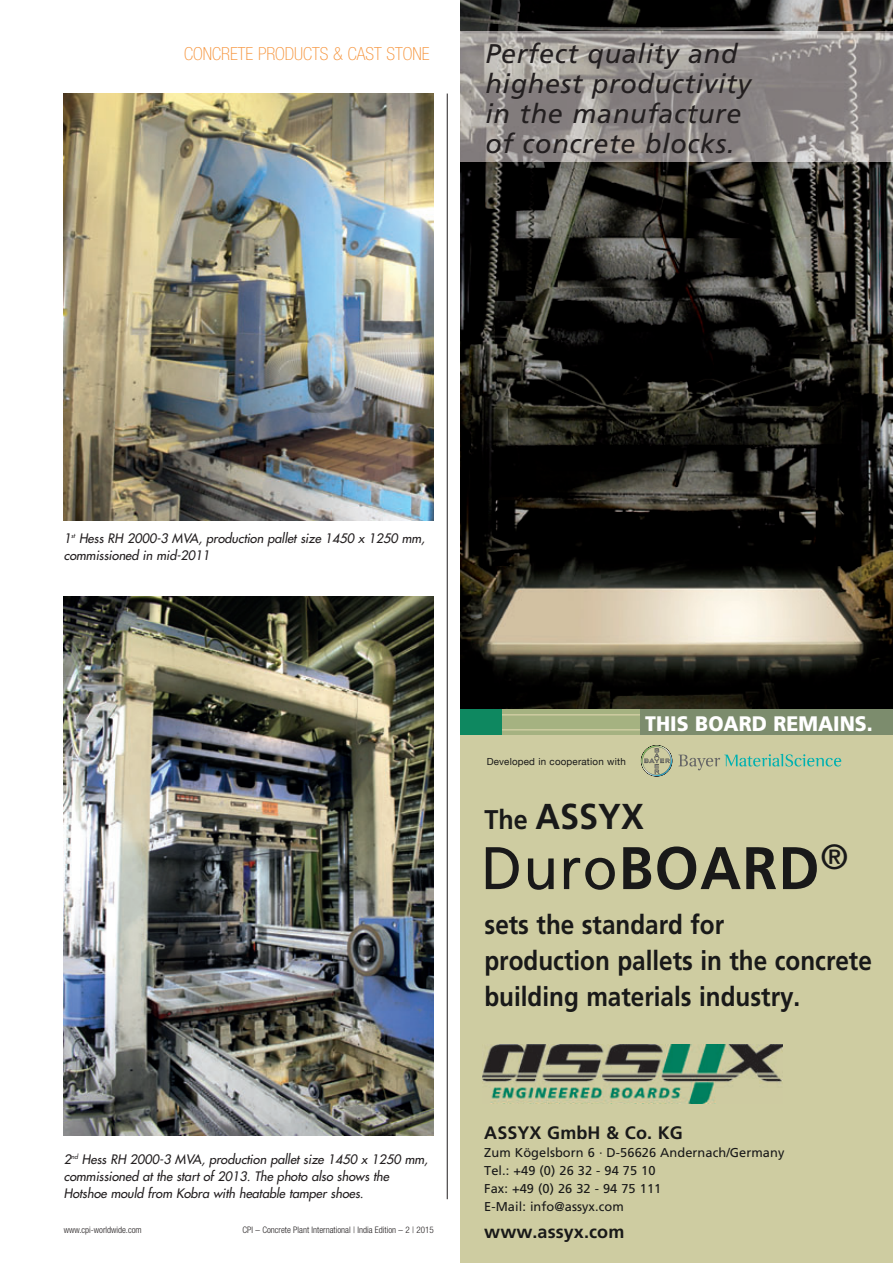
<style>
.page{position:relative;width:893px;height:1263px;background:#fff}
.page>*{position:absolute;margin:0;border:0;box-sizing:border-box;transform-origin:0 0}
.t1{font:700 60px "Frutiger";letter-spacing:.02em;color:#191919;scale:.95 1}
.t2{font:700 36px "Frutiger";color:#191919;scale:.95 1}
.t3{font:700 27px/36px "Frutiger";color:#191919;scale:.9 1}
.t4{font:italic 27px/30px "Frutiger";letter-spacing:.025em;color:#231f20}
.t5{font:900 21px "Frutiger";color:#fff;scale:.93 1}
.t6{font:700 18px "Frutiger";letter-spacing:.005em;color:#191919}
.t7{font:100 condensed 18px "Helvetica Neue";color:#f69238}
.t8{font:12.9px/18px "Frutiger";letter-spacing:.005em;color:#191919}
.t9{font:italic 12.75px/17.2px "Futura";color:#231f20}
.t10{font:9.75px "Helvetica Neue";letter-spacing:.02em;color:#191919}
.t11{font:300 condensed 9px "Helvetica Neue";color:#231f20}
.s1{font-size:27px}
.s2{font-weight:400}
</style>
<div class="page">
<div style="left:460px;top:730px;width:433px;height:533px;background:#cecca1"></div>
<img style="left:460px;top:0;width:433px;height:710px">
<svg style="left:641px;top:745px;width:31px;height:31px"></svg>
<svg style="left:678px;top:754px;width:163px;height:16px"></svg>
<img style="left:483px;top:1045px;width:299px;height:58px">
<div style="left:501px;top:710px;width:139px;height:25px;background:#a5b281"></div>
<hr style="left:501px;top:714px;width:139px;height:1px;background:#cecca1">
<hr style="left:501px;top:729px;width:139px;height:1px;background:#cecca1">
<div style="left:460px;top:710px;width:42px;height:25px;background:#0e8860"></div>
<div style="left:640px;top:710px;width:253px;height:25px;background:#7c8c6d"></div>
<img style="left:460px;top:31px;width:433px;height:130px">
<img style="left:64px;top:597px;width:370px;height:539px">
<img style="left:64px;top:94px;width:370px;height:427px">
<hr style="left:447px;top:94px;width:1px;height:1105px;background:#231f20">
<h3 class="t7" style="left:184px;top:43px;width:247px">CONCRETE PRODUCTS &amp; CAST STONE</h3>
<h3 class="t4" style="left:485px;top:38px;width:267px">Perfect quality and highest productivity in the manufacture of concrete blocks.</h3>
<p class="t9" style="left:64px;top:529px;width:365px">1<sup>st</sup> Hess RH 2000-3 MVA, production pallet size 1450 x 1250 mm, commissioned in mid-2011</p>
<p class="t9" style="left:64px;top:1150px;width:368px">2<sup>nd</sup> Hess RH 2000-3 MVA, production pallet size 1450 x 1250 mm, commissioned at the start of 2013. The photo also shows the<br>Hotshoe mould from Kobra with heatable tamper shoes.</p>
<p class="t11" style="left:64px;top:1224px;width:79px">www.cpi-worldwide.com</p>
<p class="t11" style="left:242px;top:1224px;width:193px">CPI – Concrete Plant International | India Edition – 2 | 2015</p>
<h3 class="t5" style="left:645px;top:711px;width:246px">THIS BOARD REMAINS.</h3>
<p class="t10" style="left:487px;top:756px;width:140px">Developed in cooperation with</p>
<h2 class="t2" style="left:485px;top:795px;width:169px"><span class="s1">The</span> ASSYX</h2>
<h1 class="t1" style="left:481px;top:833px;width:388px"><span class="s2">Duro</span>BOARD<sup>®</sup></h1>
<h3 class="t3" style="left:484px;top:906px;width:432px">sets the standard for<br>production pallets in the concrete building materials industry.</h3>
<h3 class="t6" style="left:484px;top:1122px;width:200px">ASSYX GmbH &amp; Co. KG</h3>
<p class="t8" style="left:484px;top:1143px;width:302px">Zum Kögelsborn 6 · D-56626 Andernach/Germany<br>Tel.: +49 (0) 26 32 - 94 75 10<br>Fax: +49 (0) 26 32 - 94 75 111<br>E-Mail: info@assyx.com</p>
<h3 class="t6" style="left:484px;top:1221px;width:142px">www.assyx.com</h3>
</div>
